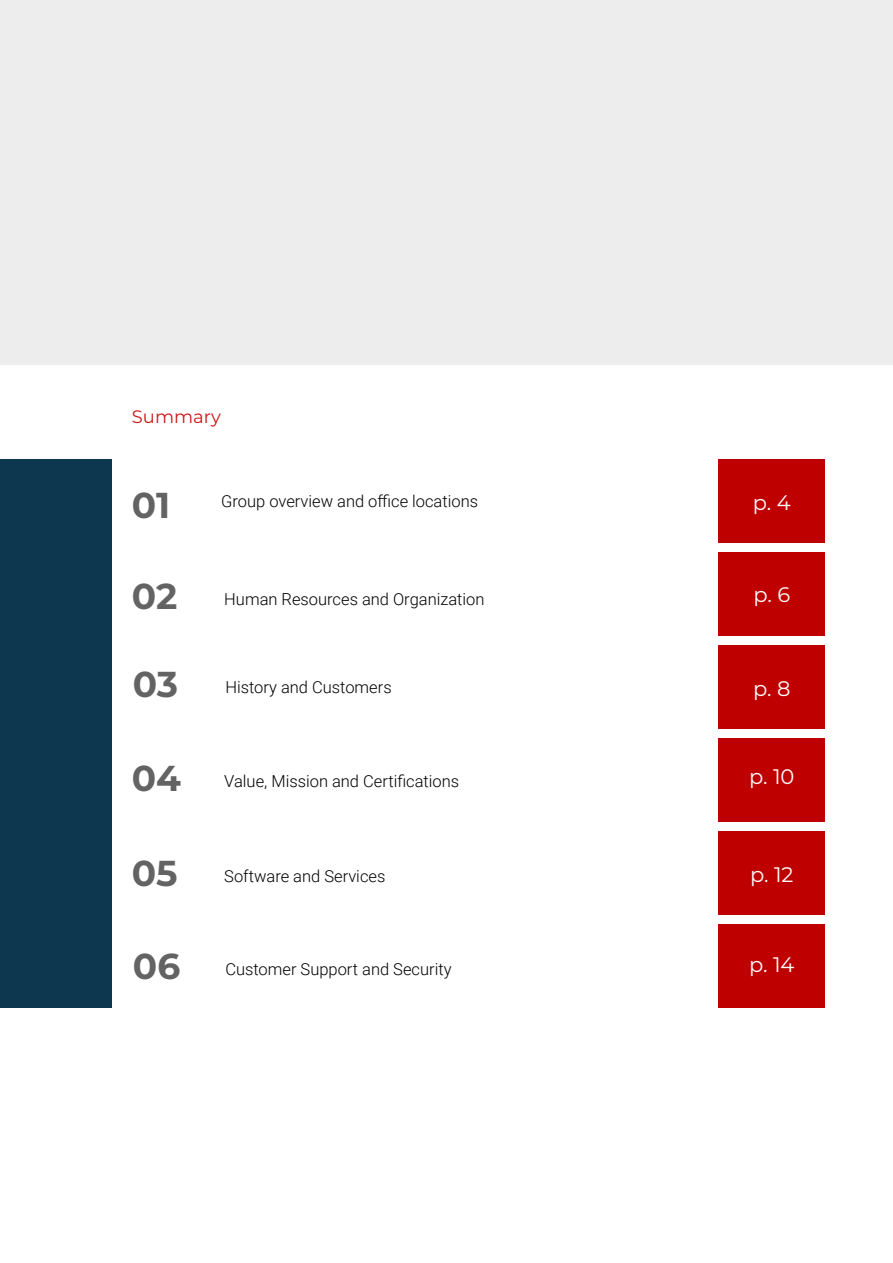
<style>
.page{position:relative;width:893px;height:1263px;background:#fff}
.page>*{position:absolute;margin:0;border:0;box-sizing:border-box;transform-origin:0 0}
.t1{font:700 36px "Montserrat";letter-spacing:-.005em;color:#646363}
.t2{font:21px "Montserrat";color:#fff}
.t3{font:18px "Montserrat";color:#cd1719}
.t4{font:300 16.5px "Roboto";color:#000}
</style>
<div class="page">
<div style="left:0;top:0;width:893px;height:365px;background:#ededed"></div>
<div style="left:0;top:459px;width:112px;height:549px;background:#0d364f"></div>
<div style="left:719px;top:459px;width:106px;height:84px;background:#bf0000"></div>
<div style="left:719px;top:645px;width:106px;height:84px;background:#bf0000"></div>
<div style="left:719px;top:831px;width:106px;height:84px;background:#bf0000"></div>
<div style="left:719px;top:552px;width:106px;height:84px;background:#bf0000"></div>
<div style="left:719px;top:738px;width:106px;height:84px;background:#bf0000"></div>
<div style="left:719px;top:924px;width:106px;height:84px;background:#bf0000"></div>
<p class="t3" style="left:132px;top:404px;width:91px">Summary</p>
<h1 class="t1" style="left:132px;top:479px;width:40px">01</h1>
<p class="t4" style="left:221px;top:490px;width:258px">Group overview and office locations</p>
<p class="t2" style="left:753px;top:488px;width:39px">p. 4</p>
<h1 class="t1" style="left:132px;top:570px;width:47px">02</h1>
<p class="t4" style="left:224px;top:587px;width:262px">Human Resources and Organization</p>
<p class="t2" style="left:753px;top:580px;width:38px">p. 6</p>
<h1 class="t1" style="left:133px;top:658px;width:47px">03</h1>
<p class="t4" style="left:225px;top:676px;width:168px">History and Customers</p>
<p class="t2" style="left:753px;top:674px;width:39px">p. 8</p>
<h1 class="t1" style="left:132px;top:752px;width:51px">04</h1>
<p class="t4" style="left:224px;top:770px;width:236px">Value, Mission and Certifications</p>
<p class="t2" style="left:749px;top:763px;width:47px">p. 10</p>
<h1 class="t1" style="left:132px;top:847px;width:47px">05</h1>
<p class="t4" style="left:224px;top:865px;width:163px">Software and Services</p>
<p class="t2" style="left:750px;top:860px;width:45px">p. 12</p>
<h1 class="t1" style="left:133px;top:940px;width:49px">06</h1>
<p class="t4" style="left:225px;top:957px;width:228px">Customer Support and Security</p>
<p class="t2" style="left:749px;top:950px;width:47px">p. 14</p>
</div>
